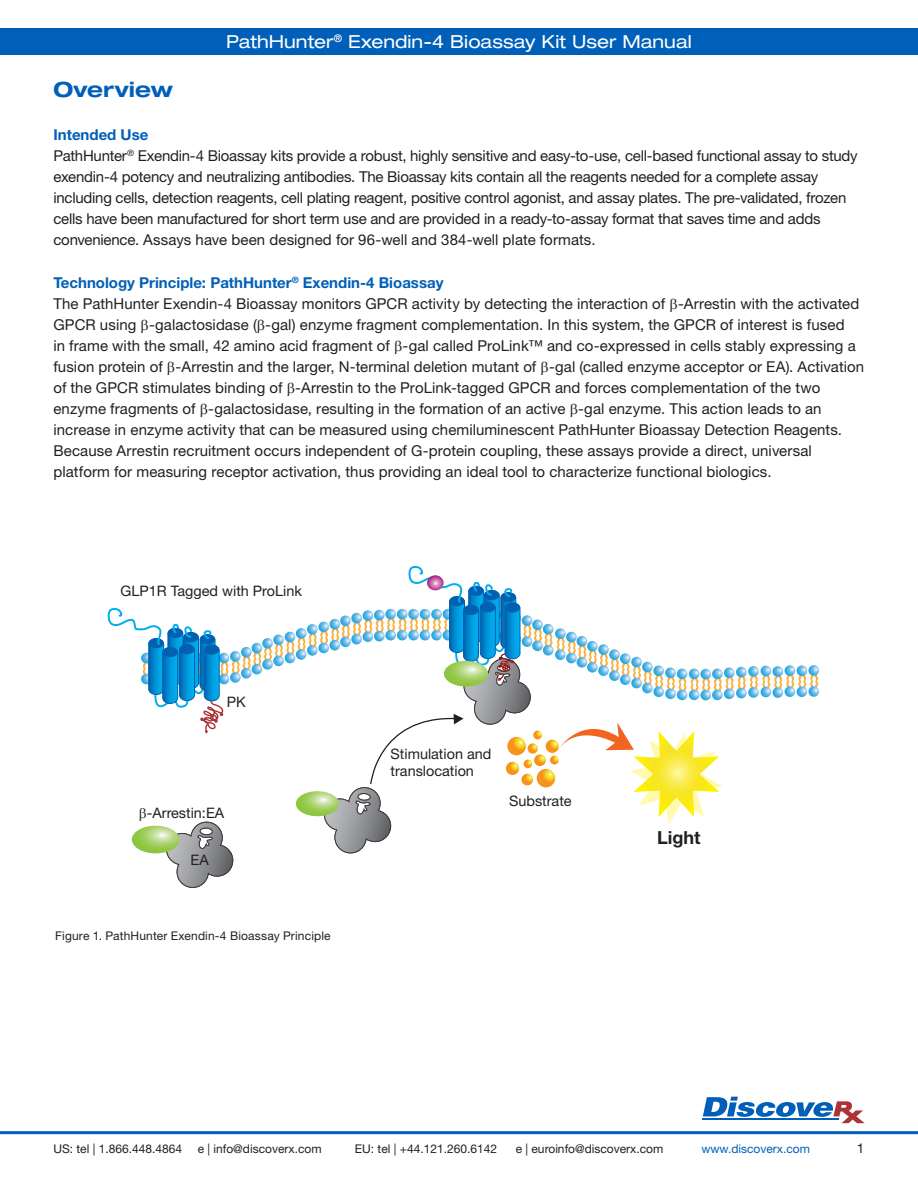
<style>
.page{position:relative;width:918px;height:1188px;background:#fff}
.page>*{position:absolute;margin:0;border:0;box-sizing:border-box;transform-origin:0 0}
.Title_FL{font:700 expanded 21px "Helvetica Neue LT Std";letter-spacing:.005em;color:#005fb9}
.t1{font:expanded 18px "Helvetica Neue LT Std";color:#fff}
.t2{font:700 18px "Helvetica Neue LT Std";color:#231f20}
.BodyText_FL{font:15px/21px "Helvetica Neue LT Std";color:#231f20}
.Section_Head_FL{font:700 15px "Helvetica Neue LT Std";color:#005fb9}
.t3{font:14.4px/17.4px "Helvetica Neue LT Std";color:#231f20}
.t4{font:13.5px "Helvetica Neue LT Std";color:#231f20}
.FigCaption_BR{font:12px "Helvetica Neue LT Std";color:#231f20}
.t5{font:12px "Helvetica Neue LT Std";color:#005fb9}
</style>
<div class="page">
<div style="left:0;top:28px;width:918px;height:27px;background:#005fb9"></div>
<svg style="left:703px;top:1097px;width:162px;height:26px"></svg>
<hr style="left:703px;top:1118px;width:136px;height:2px;background:#005fb9">
<hr style="left:0;top:1131px;width:918px;height:3px;background:#005fb9">
<svg style="left:107px;top:565px;width:712px;height:323px"></svg>
<p class="t1" style="left:226px;top:30px;width:467px">PathHunter<sup>®</sup> Exendin-4 Bioassay Kit User Manual</p>
<p class="Title_FL" style="left:53px;top:76px;width:121px">Overview</p>
<p class="Section_Head_FL" style="left:53px;top:126px;width:96px">Intended Use</p>
<p class="BodyText_FL" style="left:53px;top:145px;width:806px">PathHunter<sup>®</sup> Exendin-4 Bioassay kits provide a robust, highly sensitive and easy-to-use, cell-based functional assay to study exendin-4 potency and neutralizing antibodies. The Bioassay kits contain all the reagents needed for a complete assay including cells, detection reagents, cell plating reagent, positive control agonist, and assay plates. The pre-validated, frozen cells have been manufactured for short term use and are provided in a ready-to-assay format that saves time and adds convenience. Assays have been designed for 96-well and 384-well plate formats.</p>
<p class="Section_Head_FL" style="left:53px;top:274px;width:392px">Technology Principle: PathHunter<sup>®</sup> Exendin-4 Bioassay</p>
<p class="BodyText_FL" style="left:53px;top:293px;width:812px">The PathHunter Exendin-4 Bioassay monitors GPCR activity by detecting the interaction of -Arrestin with the activated GPCR using -galactosidase ( -gal) enzyme fragment complementation. In this system, the GPCR of interest is fused<br>in frame with the small, 42 amino acid fragment of -gal called ProLink™ and co-expressed in cells stably expressing a fusion protein of -Arrestin and the larger, N-terminal deletion mutant of -gal (called enzyme acceptor or EA). Activation of the GPCR stimulates binding of -Arrestin to the ProLink-tagged GPCR and forces complementation of the two enzyme fragments of -galactosidase, resulting in the formation of an active -gal enzyme. This action leads to an increase in enzyme activity that can be measured using chemiluminescent PathHunter Bioassay Detection Reagents.<br>Because Arrestin recruitment occurs independent of G-protein coupling, these assays provide a direct, universal platform for measuring receptor activation, thus providing an ideal tool to characterize functional biologics.</p>
<p class="t3" style="left:121px;top:582px;width:183px">GLP1R Tagged with ProLink</p>
<p class="t3" style="left:227px;top:693px;width:20px">PK</p>
<p class="t3" style="left:147px;top:804px;width:79px">-Arrestin:EA</p>
<p class="t3" style="left:191px;top:851px;width:20px">EA</p>
<p class="FigCaption_BR" style="left:55px;top:929px;width:277px">Figure 1. PathHunter Exendin-4 Bioassay Principle</p>
<p class="t3" style="left:391px;top:745px;width:102px">Stimulation and translocation</p>
<p class="t3" style="left:509px;top:792px;width:64px">Substrate</p>
<p class="t2" style="left:657px;top:826px;width:45px">Light</p>
<p class="FigCaption_BR" style="left:53px;top:1142px;width:130px">US: tel | 1.866.448.4864</p>
<p class="FigCaption_BR" style="left:198px;top:1142px;width:125px">e | info@discoverx.com</p>
<p class="FigCaption_BR" style="left:355px;top:1142px;width:144px">EU: tel | +44.121.260.6142</p>
<p class="FigCaption_BR" style="left:516px;top:1142px;width:149px">e | euroinfo@discoverx.com</p>
<p class="t5" style="left:701px;top:1142px;width:110px">www.discoverx.com</p>
<p class="t4" style="left:857px;top:1140px;width:9px">1</p>
</div>
